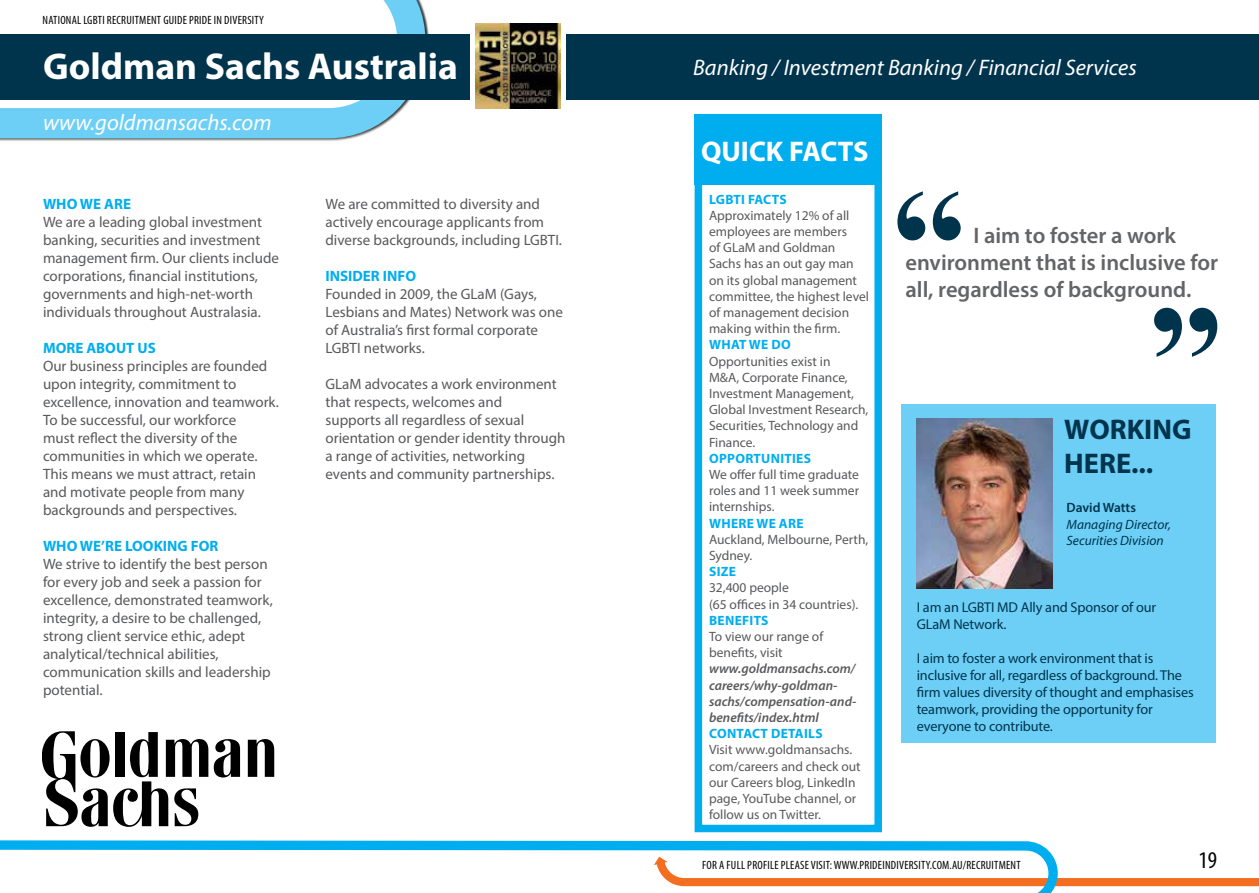
<style>
.page{position:relative;width:1259px;height:893px;background:#fff}
.page>*{position:absolute;margin:0;border:0;box-sizing:border-box;transform-origin:0 0}
.t1{font:700 37.5px "Myriad Pro";color:#fff}
.t2{font:700 28.5px/34.5px "Myriad Pro";color:#00344d}
.t3{font:700 28.5px "Myriad Pro";color:#fff}
.t4{font:condensed 24px "Myriad Pro";color:#000}
.t5{font:600 22.5px/27px "Myriad Pro";color:#636466}
.t6{font:italic 22.5px "Myriad Pro";color:#fff}
.t7{font:15px/18px "Myriad Pro";color:#58595b}
.t8{font:700 15px "Myriad Pro";color:#00aeef}
.t9{font:14.25px/17.1px "Myriad Pro";letter-spacing:-.01em;color:#00344d}
.t10{font:13.5px/16.2px "Myriad Pro";color:#58595b}
.t11{font:italic 600 13.5px/16.2px "Myriad Pro";color:#58595b}
.t12{font:700 13.5px "Myriad Pro";letter-spacing:.02em;color:#00aeef}
.t13{font:italic 13.5px/16.2px "Myriad Pro";color:#00344d}
.t14{font:600 13.5px "Myriad Pro";color:#00344d}
.t15{font:condensed 12px "Myriad Pro";letter-spacing:.02em;color:#000}
</style>
<div class="page">
<svg style="left:1057px;top:867px;width:202px;height:19px"></svg>
<svg style="left:0;top:840px;width:1057px;height:53px"></svg>
<div style="left:0;top:0;width:429px;height:142px;background:#000;opacity:.55"></div>
<svg style="left:0;top:0;width:425px;height:138px"></svg>
<div style="left:0;top:34px;width:1259px;height:65px;background:#00344d"></div>
<svg style="left:248px;top:739px;width:26px;height:38px"></svg>
<svg style="left:214px;top:739px;width:26px;height:38px"></svg>
<svg style="left:43px;top:731px;width:165px;height:96px"></svg>
<div style="left:901px;top:405px;width:314px;height:338px;background:#6dcff6"></div>
<div style="left:694px;top:114px;width:188px;height:718px;border:8px solid #00aeef"></div>
<div style="left:694px;top:114px;width:188px;height:71px;background:#00aeef"></div>
<svg style="left:897px;top:191px;width:63px;height:49px"></svg>
<svg style="left:1154px;top:308px;width:63px;height:49px"></svg>
<img style="left:916px;top:419px;width:136px;height:170px">
<div style="left:470px;top:15px;width:95px;height:104px;background:#fff"></div>
<img style="left:475px;top:23px;width:85px;height:86px">
<p class="t15" style="left:43px;top:13px;width:223px">NATIONAL LGBTI RECRUITMENT GUIDE PRIDE IN DIVERSITY</p>
<h1 class="t1" style="left:43px;top:42px;width:416px">Goldman Sachs Australia</h1>
<h3 class="t6" style="left:43px;top:109px;width:230px">www.goldmansachs.com</h3>
<p class="t8" style="left:43px;top:194px;width:89px">WHO WE ARE</p>
<p class="t7" style="left:43px;top:212px;width:237px">We are a leading global investment banking, securities and investment management firm. Our clients include corporations, financial institutions, governments and high-net-worth individuals throughout Australasia.</p>
<p class="t8" style="left:43px;top:338px;width:114px">MORE ABOUT US</p>
<p class="t7" style="left:43px;top:356px;width:237px">Our business principles are founded upon integrity, commitment to excellence, innovation and teamwork.<br>To be successful, our workforce<br>must reflect the diversity of the communities in which we operate.<br>This means we must attract, retain and motivate people from many backgrounds and perspectives.</p>
<p class="t8" style="left:43px;top:536px;width:177px">WHO WE’RE LOOKING FOR</p>
<p class="t7" style="left:43px;top:554px;width:231px">We strive to identify the best person for every job and seek a passion for excellence, demonstrated teamwork, integrity, a desire to be challenged, strong client service ethic, adept analytical/technical abilities, communication skills and leadership potential.</p>
<p class="t7" style="left:325px;top:194px;width:238px">We are committed to diversity and actively encourage applicants from diverse backgrounds, including LGBTI.</p>
<p class="t8" style="left:325px;top:266px;width:92px">INSIDER INFO</p>
<p class="t7" style="left:325px;top:284px;width:239px">Founded in 2009, the GLaM (Gays,<br>Lesbians and Mates) Network was one of Australia’s first formal corporate<br>LGBTI networks.</p>
<p class="t7" style="left:325px;top:374px;width:241px">GLaM advocates a work environment that respects, welcomes and<br>supports all regardless of sexual orientation or gender identity through a range of activities, networking events and community partnerships.</p>
<h3 class="t6" style="left:693px;top:54px;width:445px">Banking / Investment Banking / Financial Services</h3>
<h2 class="t3" style="left:701px;top:133px;width:169px">QUICK FACTS</h2>
<p class="t12" style="left:709px;top:190px;width:79px">LGBTI FACTS</p>
<p class="t10" style="left:709px;top:207px;width:161px">Approximately 12% of all employees are members<br>of GLaM and Goldman<br>Sachs has an out gay man on its global management committee, the highest level of management decision making within the firm.</p>
<p class="t12" style="left:709px;top:336px;width:83px">WHAT WE DO</p>
<p class="t10" style="left:709px;top:353px;width:161px">Opportunities exist in<br>M&amp;A, Corporate Finance,<br>Investment Management,<br>Global Investment Research,<br>Securities, Technology and<br>Finance.</p>
<p class="t12" style="left:709px;top:449px;width:103px">OPPORTUNITIES</p>
<p class="t10" style="left:709px;top:466px;width:152px;text-align:justify">We offer full time graduate roles and 11 week summer internships.</p>
<p class="t12" style="left:709px;top:514px;width:96px">WHERE WE ARE</p>
<p class="t10" style="left:709px;top:531px;width:161px">Auckland, Melbourne, Perth,<br>Sydney.</p>
<p class="t12" style="left:709px;top:563px;width:28px">SIZE</p>
<p class="t10" style="left:709px;top:580px;width:151px">32,400 people<br>(65 offices in 34 countries).</p>
<p class="t12" style="left:709px;top:611px;width:61px">BENEFITS</p>
<p class="t10" style="left:709px;top:628px;width:116px">To view our range of benefits, visit</p>
<p class="t11" style="left:709px;top:660px;width:149px">www.goldmansachs.com/ careers/why-goldman&shy;sachs/compensation-and&shy;benefits/index.html</p>
<p class="t12" style="left:709px;top:725px;width:115px">CONTACT DETAILS</p>
<p class="t10" style="left:709px;top:742px;width:153px">Visit www.goldmansachs. com/careers and check out our Careers blog, LinkedIn page, YouTube channel, or follow us on Twitter.</p>
<h3 class="t5" style="left:905px;top:221px;width:314px;text-indent:68px">I aim to foster a work environment that is inclusive for all, regardless of background.</h3>
<h2 class="t2" style="left:1064px;top:411px;width:129px">WORKING<br>HERE...</h2>
<p class="t14" style="left:1066px;top:499px;width:71px">David Watts</p>
<p class="t13" style="left:1066px;top:516px;width:106px">Managing Director,<br>Securities Division</p>
<p class="t9" style="left:916px;top:598px;width:241px">I am an LGBTI MD Ally and Sponsor of our<br>GLaM Network.</p>
<p class="t9" style="left:916px;top:649px;width:278px">I aim to foster a work environment that is inclusive for all, regardless of background. The firm values diversity of thought and emphasises teamwork, providing the opportunity for everyone to contribute.</p>
<p class="t15" style="left:702px;top:858px;width:320px">FOR A FULL PROFILE PLEASE VISIT: WWW.PRIDEINDIVERSITY.COM.AU/RECRUITMENT</p>
<h3 class="t4" style="left:1198px;top:845px;width:20px">19</h3>
</div>
